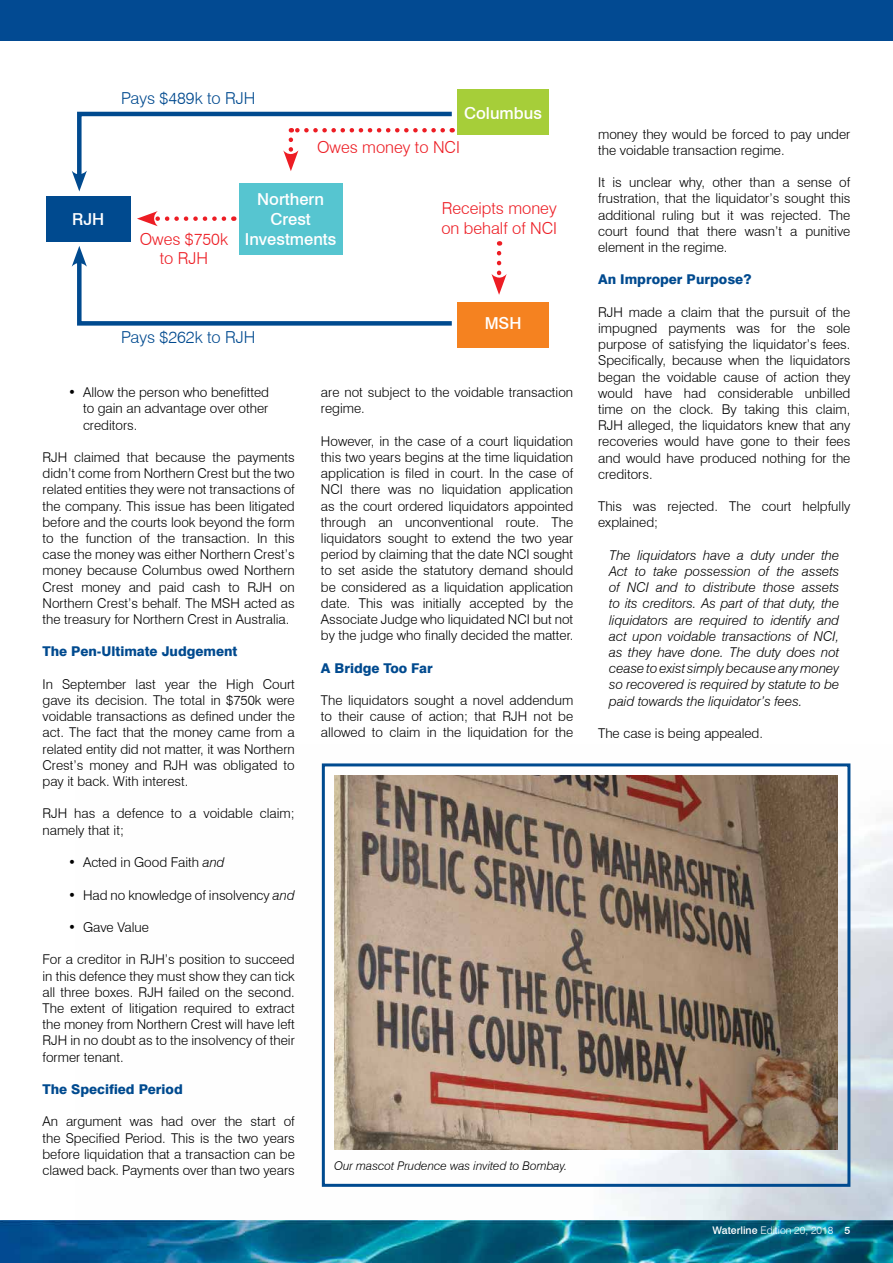
<style>
.page{position:relative;width:893px;height:1263px;background:#fff}
.page>*{position:absolute;margin:0;border:0;box-sizing:border-box;transform-origin:0 0}
.t1{font:300 16.5px/19.8px "Swiss 721 BT";color:#ed1d24;text-align:center}
.t2{font:500 16.5px/19.8px "Swiss 721 BT";color:#fff;text-align:center}
.t3{font:300 16.5px "Swiss 721 BT";color:#004a8f}
.t4{font:300 13.5px/16.2px "Swiss 721 BT";color:#000;text-align:justify}
.t5{font:italic 300 13.5px/16.2px "Swiss 721 BT";color:#000;text-align:justify}
.t6{font:800 13.5px "Swiss 721 BT";color:#004a8f}
.t7{font:italic 300 12px "Swiss 721 BT";color:#000}
.t8{font:300 10.5px "Swiss 721 BT";color:#fff}
.s1{font-style:italic}
.s2{font-weight:500}
</style>
<div class="page">
<img style="left:321px;top:763px;width:572px;height:457px">
<div style="left:0;top:0;width:893px;height:40px;background:#024a92"></div>
<img style="left:0;top:1220px;width:893px;height:43px">
<div style="left:46px;top:196px;width:84px;height:45px;background:#004a8f"></div>
<div style="left:239px;top:183px;width:103px;height:71px;background:#56c5d0"></div>
<svg style="left:137px;top:211px;width:87px;height:15px"></svg>
<div style="left:457px;top:90px;width:92px;height:45px;background:#a6ce39"></div>
<svg style="left:72px;top:246px;width:380px;height:80px"></svg>
<div style="left:457px;top:302px;width:92px;height:46px;background:#f58220"></div>
<svg style="left:491px;top:253px;width:16px;height:42px"></svg>
<svg style="left:72px;top:111px;width:383px;height:80px"></svg>
<img style="left:334px;top:776px;width:503px;height:373px">
<div style="left:322px;top:763px;width:528px;height:424px;border:3px solid #004a8f"></div>
<p class="t2" style="left:72px;top:209px;width:34px">RJH</p>
<p class="t3" style="left:121px;top:89px;width:136px">Pays $489k to RJH</p>
<p class="t2" style="left:464px;top:103px;width:79px">Columbus</p>
<p class="t1" style="left:317px;top:137px;width:144px">Owes money to NCI</p>
<p class="t1" style="left:140px;top:229px;width:90px">Owes $750k to RJH</p>
<p class="t2" style="left:245px;top:190px;width:93px">Northern<br>Crest<br>Investments</p>
<p class="t1" style="left:441px;top:198px;width:117px;text-align:left">Receipts money on behalf of NCI</p>
<p class="t3" style="left:121px;top:327px;width:136px">Pays $262k to RJH</p>
<p class="t2" style="left:485px;top:313px;width:38px">MSH</p>
<p class="t4" style="left:83px;top:384px;width:187px;text-indent:-15px">• Allow the person who benefitted to gain an advantage over other creditors.</p>
<p class="t4" style="left:43px;top:449px;width:254px">RJH claimed that because the payments didn’t come from Northern Crest but the two related entities they were not transactions of the company. This issue has been litigated before and the courts look beyond the form to the function of the transaction. In this case the money was either Northern Crest’s money because Columbus owed Northern Crest money and paid cash to RJH on Northern Crest’s behalf. The MSH acted as the treasury for Northern Crest in Australia.</p>
<p class="t6" style="left:43px;top:643px;width:196px">The Pen-Ultimate Judgement</p>
<p class="t4" style="left:43px;top:676px;width:254px">In September last year the High Court gave its decision. The total in $750k were voidable transactions as defined under the act. The fact that the money came from a related entity did not matter, it was Northern Crest’s money and RJH was obligated to pay it back. With interest.</p>
<p class="t4" style="left:43px;top:805px;width:254px">RJH has a defence to a voidable claim; namely that it;</p>
<p class="t4" style="left:68px;top:854px;width:158px">• Acted in Good Faith <span class="s1">and</span></p>
<p class="t4" style="left:68px;top:886px;width:228px">• Had no knowledge of insolvency <span class="s1">and</span></p>
<p class="t4" style="left:68px;top:919px;width:83px">• Gave Value</p>
<p class="t4" style="left:43px;top:951px;width:254px">For a creditor in RJH’s position to succeed in this defence they must show they can tick all three boxes. RJH failed on the second.<br>The extent of litigation required to extract the money from Northern Crest will have left RJH in no doubt as to the insolvency of their former tenant.</p>
<p class="t6" style="left:43px;top:1081px;width:142px">The Specified Period</p>
<p class="t4" style="left:43px;top:1113px;width:254px">An argument was had over the start of the Specified Period. This is the two years before liquidation that a transaction can be clawed back. Payments over than two years</p>
<p class="t4" style="left:321px;top:384px;width:254px">are not subject to the voidable transaction regime.</p>
<p class="t4" style="left:321px;top:433px;width:254px">However, in the case of a court liquidation this two years begins at the time liquidation application is filed in court. In the case of NCI there was no liquidation application as the court ordered liquidators appointed through an unconventional route. The liquidators sought to extend the two year period by claiming that the date NCI sought to set aside the statutory demand should be considered as a liquidation application date. This was initially accepted by the Associate Judge who liquidated NCI but not by the judge who finally decided the matter.</p>
<p class="t6" style="left:321px;top:660px;width:113px">A Bridge Too Far</p>
<p class="t4" style="left:321px;top:692px;width:254px">The liquidators sought a novel addendum to their cause of action; that RJH not be allowed to claim in the liquidation for the</p>
<p class="t7" style="left:334px;top:1158px;width:235px">Our mascot Prudence was invited to Bombay.</p>
<p class="t4" style="left:598px;top:126px;width:254px">money they would be forced to pay under the voidable transaction regime.</p>
<p class="t4" style="left:598px;top:174px;width:254px">It is unclear why, other than a sense of frustration, that the liquidator’s sought this additional ruling but it was rejected. The court found that there wasn’t a punitive element in the regime.</p>
<p class="t6" style="left:598px;top:271px;width:155px">An Improper Purpose?</p>
<p class="t4" style="left:598px;top:304px;width:254px">RJH made a claim that the pursuit of the impugned payments was for the sole purpose of satisfying the liquidator’s fees.<br>Specifically, because when the liquidators began the voidable cause of action they would have had considerable unbilled time on the clock. By taking this claim, RJH alleged, the liquidators knew that any recoveries would have gone to their fees and would have produced nothing for the creditors.</p>
<p class="t4" style="left:598px;top:498px;width:254px">This was rejected. The court helpfully explained;</p>
<p class="t5" style="left:609px;top:547px;width:232px">The liquidators have a duty under the Act to take possession of the assets of NCI and to distribute those assets to its creditors. As part of that duty, the liquidators are required to identify and act upon voidable transactions of NCI, as they have done. The duty does not cease to exist simply because any money so recovered is required by statute to be paid towards the liquidator’s fees.</p>
<p class="t4" style="left:598px;top:725px;width:166px">The case is being appealed.</p>
<p class="t8" style="left:713px;top:1224px;width:139px"><span class="s2">Waterline</span> Edition 20, 2018 <span class="s2">5</span></p>
</div>
